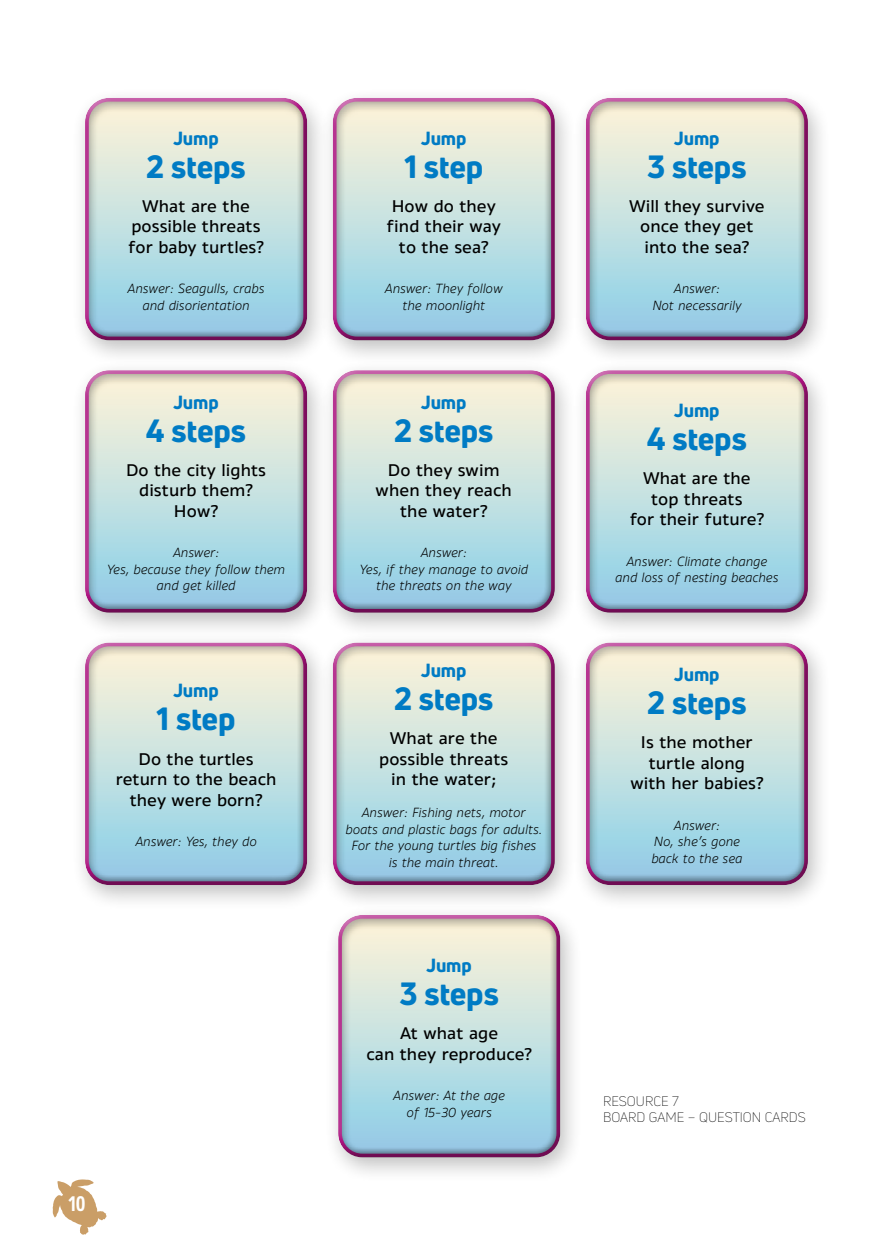
<style>
.page{position:relative;width:893px;height:1255px;background:#fff}
.page>*{position:absolute;margin:0;border:0;box-sizing:border-box;transform-origin:0 0}
.Cards_Game_title{font:800 31.5px "Uni Neue";letter-spacing:-.01em;color:#007bc4}
.Basic_body_txt_01{font:700 21px "Mozer";color:#fff}
.Cards_Geme_proxorise{font:800 18.6px "Uni Neue";letter-spacing:-.01em;color:#007bc4}
.Cards_Game_question{font:500 16.05px/20.5px "Vocal";color:#000;text-align:center}
.Resource_Label{font:300 13.5px/16.5px "Uni Neue";color:#000}
.Cards_Game_answer{font:italic 300 12.6px/16.5px "Vocal";color:#000;text-align:center;scale:.95 1}
</style>
<div class="page">
<svg style="left:53px;top:1179px;width:54px;height:55px"></svg>
<div style="left:71px;top:87px;width:259px;height:279px;background:#000;opacity:.25"></div>
<div style="left:83px;top:95px;width:225px;height:230px;background:#fff;opacity:.45"></div>
<div style="left:83px;top:104px;width:225px;height:237px;background:#000;opacity:.35"></div>
<div style="left:318px;top:87px;width:260px;height:279px;background:#000;opacity:.25"></div>
<div style="left:330px;top:95px;width:225px;height:231px;background:#fff;opacity:.45"></div>
<div style="left:330px;top:104px;width:225px;height:237px;background:#000;opacity:.35"></div>
<div style="left:571px;top:87px;width:260px;height:279px;background:#000;opacity:.25"></div>
<div style="left:584px;top:95px;width:225px;height:230px;background:#fff;opacity:.45"></div>
<div style="left:584px;top:104px;width:225px;height:237px;background:#000;opacity:.35"></div>
<div style="left:71px;top:359px;width:259px;height:279px;background:#000;opacity:.25"></div>
<div style="left:83px;top:368px;width:225px;height:229px;background:#fff;opacity:.45"></div>
<div style="left:83px;top:377px;width:225px;height:235px;background:#000;opacity:.35"></div>
<div style="left:71px;top:631px;width:259px;height:280px;background:#000;opacity:.25"></div>
<div style="left:83px;top:639px;width:225px;height:231px;background:#fff;opacity:.45"></div>
<div style="left:83px;top:649px;width:225px;height:236px;background:#000;opacity:.35"></div>
<div style="left:318px;top:359px;width:260px;height:279px;background:#000;opacity:.25"></div>
<div style="left:330px;top:368px;width:225px;height:230px;background:#fff;opacity:.45"></div>
<div style="left:330px;top:377px;width:225px;height:235px;background:#000;opacity:.35"></div>
<div style="left:324px;top:903px;width:259px;height:280px;background:#000;opacity:.25"></div>
<div style="left:336px;top:912px;width:225px;height:230px;background:#fff;opacity:.45"></div>
<div style="left:336px;top:921px;width:225px;height:236px;background:#000;opacity:.35"></div>
<div style="left:318px;top:631px;width:260px;height:280px;background:#000;opacity:.25"></div>
<div style="left:330px;top:639px;width:225px;height:231px;background:#fff;opacity:.45"></div>
<div style="left:330px;top:648px;width:225px;height:237px;background:#000;opacity:.35"></div>
<div style="left:571px;top:359px;width:260px;height:279px;background:#000;opacity:.25"></div>
<div style="left:584px;top:367px;width:225px;height:231px;background:#fff;opacity:.45"></div>
<div style="left:584px;top:377px;width:225px;height:236px;background:#000;opacity:.35"></div>
<div style="left:571px;top:631px;width:260px;height:280px;background:#000;opacity:.25"></div>
<div style="left:584px;top:640px;width:225px;height:230px;background:#fff;opacity:.45"></div>
<div style="left:584px;top:649px;width:225px;height:236px;background:#000;opacity:.35"></div>
<p class="Cards_Geme_proxorise" style="left:173px;top:125px;width:47px">Jump</p>
<p class="Cards_Game_title" style="left:146px;top:145px;width:101px">2 steps</p>
<p class="Cards_Game_question" style="left:128px;top:195px;width:137px">What are the possible threats for baby turtles?</p>
<p class="Cards_Game_answer" style="left:128px;top:279px;width:146px">Answer: Seagulls, crabs and disorientation</p>
<p class="Cards_Geme_proxorise" style="left:173px;top:389px;width:47px">Jump</p>
<p class="Cards_Game_title" style="left:146px;top:409px;width:102px">4 steps</p>
<p class="Cards_Game_question" style="left:126px;top:459px;width:142px">Do the city lights disturb them?<br>How?</p>
<p class="Cards_Game_answer" style="left:107px;top:543px;width:189px">Answer:<br>Yes, because they follow them and get killed</p>
<p class="Cards_Geme_proxorise" style="left:173px;top:678px;width:47px">Jump</p>
<p class="Cards_Game_title" style="left:157px;top:698px;width:80px">1 step</p>
<p class="Cards_Game_question" style="left:116px;top:747px;width:162px">Do the turtles return to the beach they were born?</p>
<p class="Cards_Game_answer" style="left:135px;top:832px;width:129px">Answer: Yes, they do</p>
<p class="Basic_body_txt_01" style="left:68px;top:1190px;width:19px">10</p>
<p class="Cards_Geme_proxorise" style="left:421px;top:125px;width:47px">Jump</p>
<p class="Cards_Game_title" style="left:404px;top:145px;width:80px">1 step</p>
<p class="Cards_Game_question" style="left:387px;top:195px;width:116px">How do they find their way to the sea?</p>
<p class="Cards_Game_answer" style="left:385px;top:279px;width:125px">Answer: They follow the moonlight</p>
<p class="Cards_Geme_proxorise" style="left:421px;top:389px;width:47px">Jump</p>
<p class="Cards_Game_title" style="left:394px;top:409px;width:101px">2 steps</p>
<p class="Cards_Game_question" style="left:376px;top:459px;width:138px">Do they swim when they reach the water?</p>
<p class="Cards_Game_answer" style="left:360px;top:543px;width:179px">Answer:<br>Yes, if they manage to avoid the threats on the way</p>
<p class="Cards_Geme_proxorise" style="left:421px;top:657px;width:47px">Jump</p>
<p class="Cards_Game_title" style="left:394px;top:677px;width:101px">2 steps</p>
<p class="Cards_Game_question" style="left:379px;top:727px;width:131px">What are the possible threats in the water;</p>
<p class="Cards_Game_answer" style="left:345px;top:803px;width:209px">Answer: Fishing nets, motor boats and plastic bags for adults.<br>For the young turtles big fishes<br>is the main threat.</p>
<p class="Cards_Geme_proxorise" style="left:427px;top:952px;width:47px">Jump</p>
<p class="Cards_Game_title" style="left:399px;top:972px;width:101px">3 steps</p>
<p class="Cards_Game_question" style="left:366px;top:1022px;width:167px">At what age<br>can they reproduce?</p>
<p class="Cards_Game_answer" style="left:393px;top:1086px;width:119px">Answer: At the age of 15-30 years</p>
<p class="Cards_Geme_proxorise" style="left:674px;top:125px;width:47px">Jump</p>
<p class="Cards_Game_title" style="left:647px;top:145px;width:101px">3 steps</p>
<p class="Cards_Game_question" style="left:629px;top:195px;width:137px">Will they survive once they get into the sea?</p>
<p class="Cards_Game_answer" style="left:652px;top:279px;width:95px">Answer:<br>Not necessarily</p>
<p class="Cards_Geme_proxorise" style="left:674px;top:397px;width:47px">Jump</p>
<p class="Cards_Game_title" style="left:647px;top:417px;width:102px">4 steps</p>
<p class="Cards_Game_question" style="left:630px;top:467px;width:136px">What are the top threats<br>for their future?</p>
<p class="Cards_Game_answer" style="left:615px;top:552px;width:173px">Answer: Climate change and loss of nesting beaches</p>
<p class="Cards_Geme_proxorise" style="left:674px;top:661px;width:47px">Jump</p>
<p class="Cards_Game_title" style="left:647px;top:681px;width:101px">2 steps</p>
<p class="Cards_Game_question" style="left:630px;top:731px;width:135px">Is the mother turtle along with her babies?</p>
<p class="Cards_Game_answer" style="left:651px;top:816px;width:97px">Answer:<br>No, she’s gone back to the sea</p>
<p class="Resource_Label" style="left:603px;top:1092px;width:204px">RESOURCE 7<br>BOARD GAME – QUESTION CARDS</p>
</div>
